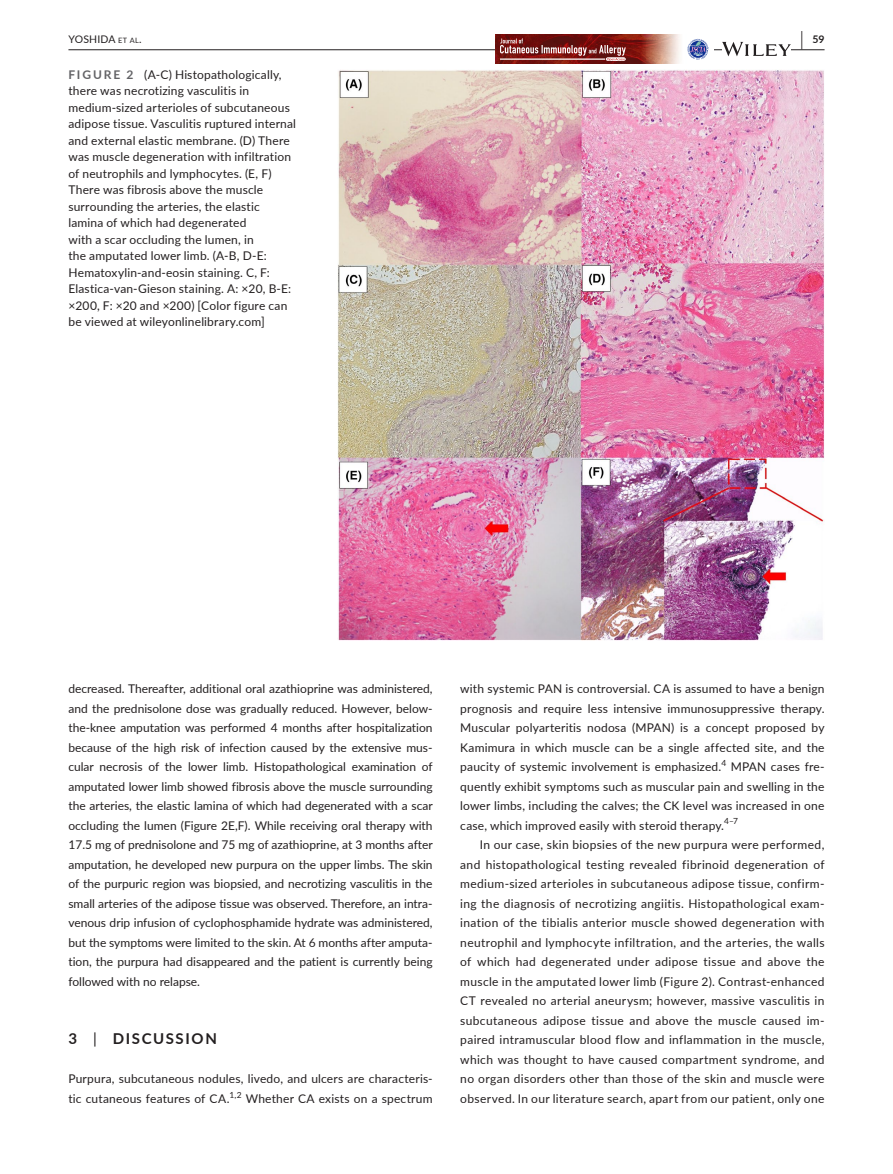
<style>
.page{position:relative;width:893px;height:1174px;background:#fff}
.page>*{position:absolute;margin:0;border:0;box-sizing:border-box;transform-origin:0 0}
.t1{font:700 15px "Lato";letter-spacing:.11em;color:#231f20}
.t2{font:12px/19.5px "Lato";letter-spacing:.015em;color:#231f20;text-align:justify}
.t3{font:10.5px "Lato";letter-spacing:.015em;color:#231f20}
.t4{font:700 10.5px "Lato";color:#231f20}
.t5{font:8.4px "Lato";color:#231f20}
.s1{font-size:7.35px}
.s2{font-size:19.5px}
.s3{font-weight:700;color:#636366}
.s4{font-weight:400}
</style>
<div class="page">
<hr style="left:68px;top:49px;width:756px;height:1px;background:#231f20">
<img style="left:495px;top:35px;width:219px;height:28px">
<img style="left:571px;top:63px;width:76px;height:1px">
<img style="left:647px;top:63px;width:63px;height:1px">
<svg style="left:500px;top:38px;width:126px;height:23px;background:#904341"></svg>
<svg style="left:687px;top:38px;width:22px;height:22px"></svg>
<svg style="left:687px;top:39px;width:21px;height:21px"></svg>
<svg style="left:722px;top:42px;width:69px;height:14px"></svg>
<img style="left:338px;top:69px;width:486px;height:571px">
<p class="t3" style="left:68px;top:31px;width:75px">YOSHIDA <span class="s1">et al</span>.</p>
<p class="t4" style="left:801px;top:31px;width:25px"><span class="s2">|</span> 59</p>
<p class="t2" style="left:68px;top:66px;width:229px;line-height:16.5px;text-align:left"><span class="s3">FIGURE 2</span> (A-C) Histopathologically, there was necrotizing vasculitis in medium-sized arterioles of subcutaneous adipose tissue. Vasculitis ruptured internal and external elastic membrane. (D) There was muscle degeneration with infiltration of neutrophils and lymphocytes. (E, F)<br>There was fibrosis above the muscle surrounding the arteries, the elastic lamina of which had degenerated<br>with a scar occluding the lumen, in<br>the amputated lower limb. (A-B, D-E:<br>Hematoxylin-and-eosin staining. C, F:<br>Elastica-van-Gieson staining. A: ×20, B-E: ×200, F: ×20 and ×200) [Color figure can be viewed at wileyonlinelibrary.com]</p>
<p class="t2" style="left:68px;top:678px;width:366px">decreased. Thereafter, additional oral azathioprine was administered, and the prednisolone dose was gradually reduced. However, below&shy;the-knee amputation was performed 4 months after hospitalization because of the high risk of infection caused by the extensive mus&shy;cular necrosis of the lower limb. Histopathological examination of amputated lower limb showed fibrosis above the muscle surrounding the arteries, the elastic lamina of which had degenerated with a scar occluding the lumen (Figure 2E,F). While receiving oral therapy with 17.5 mg of prednisolone and 75 mg of azathioprine, at 3 months after amputation, he developed new purpura on the upper limbs. The skin of the purpuric region was biopsied, and necrotizing vasculitis in the small arteries of the adipose tissue was observed. Therefore, an intra&shy;venous drip infusion of cyclophosphamide hydrate was administered, but the symptoms were limited to the skin. At 6 months after amputa&shy;tion, the purpura had disappeared and the patient is currently being followed with no relapse.</p>
<p class="t1" style="left:68px;top:1028px;width:150px">3 <span class="s4">|</span> DISCUSSION</p>
<p class="t2" style="left:68px;top:1068px;width:366px">Purpura, subcutaneous nodules, livedo, and ulcers are characteris&shy;tic cutaneous features of CA.<sup>1,2</sup> Whether CA exists on a spectrum</p>
<p class="t2" style="left:460px;top:678px;width:366px">with systemic PAN is controversial. CA is assumed to have a benign prognosis and require less intensive immunosuppressive therapy.<br>Muscular polyarteritis nodosa (MPAN) is a concept proposed by Kamimura in which muscle can be a single affected site, and the paucity of systemic involvement is emphasized.<sup>4</sup> MPAN cases fre&shy;quently exhibit symptoms such as muscular pain and swelling in the lower limbs, including the calves; the CK level was increased in one case, which improved easily with steroid therapy.</p>
<p class="t5" style="left:724px;top:815px;width:16px">4–7</p>
<p class="t2" style="left:460px;top:834px;width:366px;text-indent:20px">In our case, skin biopsies of the new purpura were performed, and histopathological testing revealed fibrinoid degeneration of medium-sized arterioles in subcutaneous adipose tissue, confirm&shy;ing the diagnosis of necrotizing angiitis. Histopathological exam&shy;ination of the tibialis anterior muscle showed degeneration with neutrophil and lymphocyte infiltration, and the arteries, the walls of which had degenerated under adipose tissue and above the muscle in the amputated lower limb (Figure 2). Contrast-enhanced CT revealed no arterial aneurysm; however, massive vasculitis in subcutaneous adipose tissue and above the muscle caused im&shy;paired intramuscular blood flow and inflammation in the muscle, which was thought to have caused compartment syndrome, and no organ disorders other than those of the skin and muscle were observed. In our literature search, apart from our patient, only one</p>
</div>
